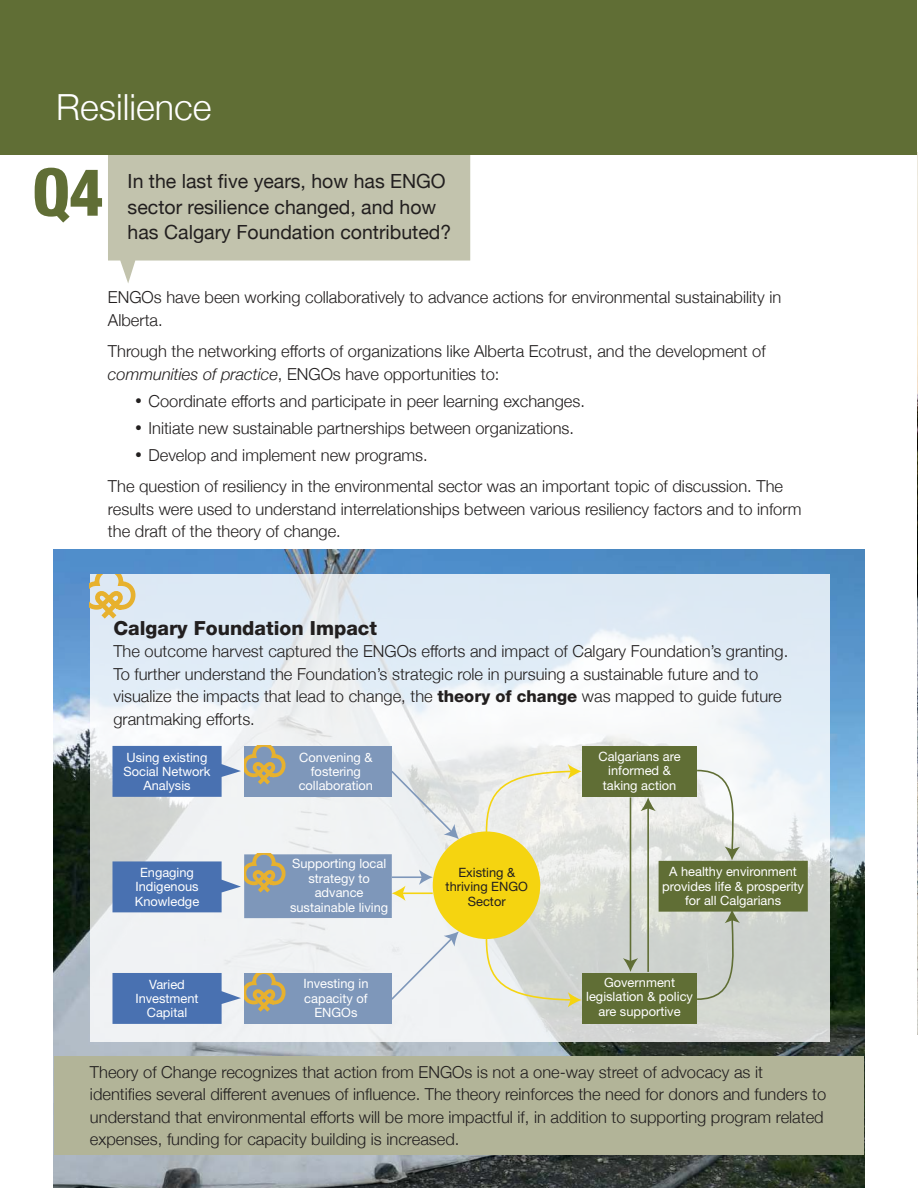
<style>
.page{position:relative;width:918px;height:1188px;background:#fff}
.page>*{position:absolute;margin:0;border:0;box-sizing:border-box;transform-origin:0 0}
.t1{font:800 condensed 66px "Helvetica Neue";color:#606e35}
.t2{font:300 36px "Helvetica Neue";color:#fff}
.t3{font:19.5px/25.5px "Helvetica Neue";color:#221f1f}
.t4{font:800 19.5px "Helvetica Neue";color:#221f1f}
.t5{font:300 16.5px/22.5px "Helvetica Neue";color:#221f1f}
.t6{font:12.9px/14.4px "Helvetica Neue";color:#fff;text-align:center}
.t7{font:12.9px/14.4px "Helvetica Neue";color:#221f1f;text-align:center}
.s1{font-style:italic}
.s2{font-weight:800}
</style>
<div class="page">
<img style="left:54px;top:550px;width:810px;height:638px">
<svg style="left:108px;top:155px;width:362px;height:128px;fill:#c2c3ad"></svg>
<svg style="left:90px;top:574px;width:740px;height:468px"></svg>
<div style="left:244px;top:746px;width:148px;height:51px;background:#7e97ba"></div>
<div style="left:582px;top:746px;width:115px;height:51px;background:#606e35"></div>
<div style="left:582px;top:973px;width:115px;height:51px;background:#606e35"></div>
<div style="left:244px;top:973px;width:148px;height:51px;background:#7e97ba"></div>
<div style="left:244px;top:854px;width:148px;height:64px;background:#7e97ba"></div>
<div style="left:659px;top:861px;width:149px;height:51px;background:#606e35"></div>
<div style="left:433px;top:832px;width:107px;height:107px;background:#f5d410;border-radius:50%"></div>
<svg style="left:390px;top:769px;width:69px;height:70px"></svg>
<svg style="left:390px;top:931px;width:69px;height:70px"></svg>
<hr style="left:392px;top:876px;width:31px;height:2px;background:#7e97ba">
<svg style="left:419px;top:870px;width:14px;height:15px"></svg>
<hr style="left:401px;top:892px;width:32px;height:2px;background:#f5d410">
<svg style="left:392px;top:886px;width:14px;height:15px"></svg>
<svg style="left:695px;top:769px;width:45px;height:91px"></svg>
<svg style="left:695px;top:911px;width:45px;height:90px"></svg>
<svg style="left:485px;top:937px;width:97px;height:70px"></svg>
<svg style="left:485px;top:764px;width:97px;height:70px"></svg>
<hr style="left:630px;top:797px;width:1px;height:165px;background:#606e35">
<svg style="left:623px;top:958px;width:15px;height:14px"></svg>
<hr style="left:647px;top:807px;width:2px;height:165px;background:#606e35">
<svg style="left:641px;top:797px;width:15px;height:14px"></svg>
<svg style="left:112px;top:973px;width:174px;height:51px"></svg>
<svg style="left:112px;top:854px;width:174px;height:58px"></svg>
<svg style="left:112px;top:746px;width:174px;height:51px"></svg>
<svg style="left:90px;top:574px;width:46px;height:45px"></svg>
<div style="left:0;top:0;width:918px;height:155px;background:#606e35"></div>
<div style="left:54px;top:1056px;width:810px;height:99px;background:#b2b498"></div>
<img style="left:917px;top:153px;width:1px;height:881px">
<hr style="left:917px;top:0;width:1px;height:153px;background:#64808d">
<h2 class="t2" style="left:56px;top:94px;width:157px">Resilience</h2>
<h1 class="t1" style="left:32px;top:154px;width:73px">Q4</h1>
<p class="t3" style="left:128px;top:170px;width:325px">In the last five years, how has ENGO sector resilience changed, and how has Calgary Foundation contributed?</p>
<p class="t5" style="left:108px;top:287px;width:675px">ENGOs have been working collaboratively to advance actions for environmental sustainability in<br>Alberta.</p>
<p class="t5" style="left:108px;top:339px;width:659px">Through the networking efforts of organizations like Alberta Ecotrust, and the development of <span class="s1">communities of practice</span>, ENGOs have opportunities to:</p>
<p class="t5" style="left:135px;top:388px;width:451px">• Coordinate efforts and participate in peer learning exchanges.</p>
<p class="t5" style="left:135px;top:415px;width:441px">• Initiate new sustainable partnerships between organizations.</p>
<p class="t5" style="left:108px;top:438px;width:677px;line-height:31.5px;text-indent:27px">• Develop and implement new programs.<br>The question of resiliency in the environmental sector was an important topic of discussion. The</p>
<p class="t5" style="left:108px;top:499px;width:695px">results were used to understand interrelationships between various resiliency factors and to inform the draft of the theory of change.</p>
<p class="t4" style="left:113px;top:621px;width:265px">Calgary Foundation Impact</p>
<p class="t5" style="left:113px;top:639px;width:676px">The outcome harvest captured the ENGOs efforts and impact of Calgary Foundation’s granting.<br>To further understand the Foundation’s strategic role in pursuing a sustainable future and to visualize the impacts that lead to change, the <span class="s2">theory of change</span> was mapped to guide future grantmaking efforts.</p>
<p class="t6" style="left:124px;top:751px;width:88px">Using existing<br>Social Network<br>Analysis</p>
<p class="t6" style="left:299px;top:751px;width:76px">Convening &amp; fostering collaboration</p>
<p class="t6" style="left:135px;top:866px;width:66px">Engaging<br>Indigenous<br>Knowledge</p>
<p class="t6" style="left:135px;top:978px;width:65px">Varied<br>Investment<br>Capital</p>
<p class="t6" style="left:290px;top:858px;width:100px">Supporting local strategy to advance sustainable living</p>
<p class="t6" style="left:303px;top:978px;width:67px">Investing in capacity of<br>ENGOs</p>
<p class="t7" style="left:446px;top:866px;width:84px">Existing &amp; thriving ENGO<br>Sector</p>
<p class="t6" style="left:598px;top:750px;width:84px">Calgarians are informed &amp; taking action</p>
<p class="t6" style="left:662px;top:866px;width:143px">A healthy environment provides life &amp; prosperity for all Calgarians</p>
<p class="t6" style="left:586px;top:976px;width:108px">Government legislation &amp; policy are supportive</p>
<p class="t5" style="left:90px;top:1062px;width:738px">Theory of Change recognizes that action from ENGOs is not a one-way street of advocacy as it identifies several different avenues of influence. The theory reinforces the need for donors and funders to understand that environmental efforts will be more impactful if, in addition to supporting program related expenses, funding for capacity building is increased.</p>
</div>
